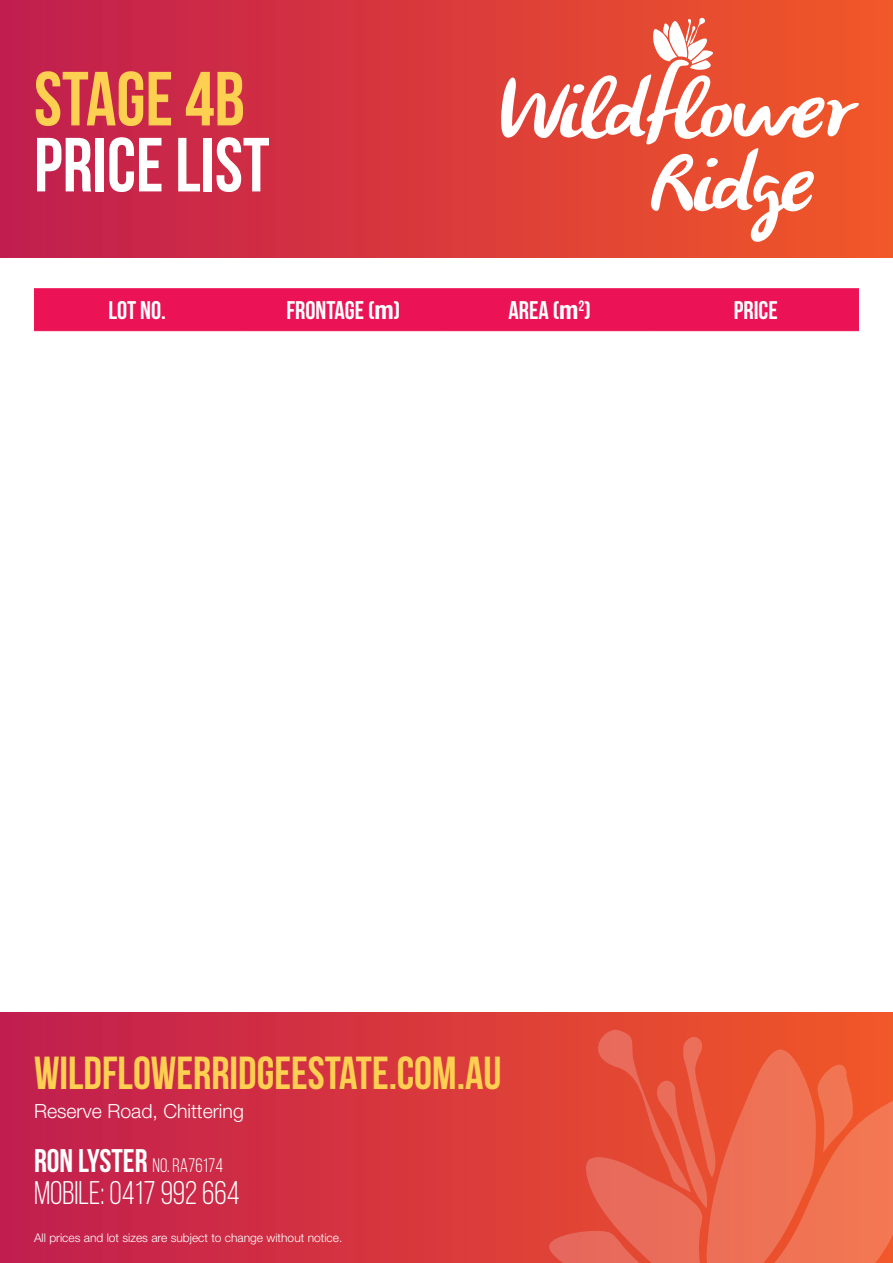
<style>
.page{position:relative;width:893px;height:1263px;background:#fff}
.page>*{position:absolute;margin:0;border:0;box-sizing:border-box;transform-origin:0 0}
.t1{font:700 76.5px "Bebas Neue";color:#fff}
.t2{font:700 76.5px "Bebas Neue";color:#fed052}
.t3{font:700 46.2px "Bebas Neue";color:#fed052}
.t4{font:32.7px "Bebas Neue";color:#fff}
.t5{font:700 25.5px "Bebas Neue";color:#fff}
.t6{font:300 19.5px "Helvetica Neue LT Pro";color:#fff}
.t7{font:19.5px "Bebas Neue";color:#fff}
.t8{font:300 12px "Helvetica Neue LT Pro";color:#fff}
.s1{font-family:"Helvetica Neue LT Pro";font-stretch:condensed}
.s2{font-weight:700;font-size:32.7px}
</style>
<div class="page">
<div style="left:0;top:0;width:893px;height:257px;background:linear-gradient(to right,#c11d4f,#f25827)"></div>
<svg style="left:501px;top:18px;width:358px;height:224px"></svg>
<div style="left:0;top:1013px;width:893px;height:250px;background:linear-gradient(to right,#c11d4f,#f25827)"></div>
<div style="left:34px;top:288px;width:825px;height:42px;background:#eb1355"></div>
<hr style="left:34px;top:330px;width:206px;height:1px;background:#eb1355">
<hr style="left:240px;top:330px;width:206px;height:1px;background:#eb1355">
<hr style="left:446px;top:330px;width:207px;height:1px;background:#eb1355">
<hr style="left:653px;top:330px;width:206px;height:1px;background:#eb1355">
<svg style="left:548px;top:1029px;width:345px;height:234px"></svg>
<h1 class="t2" style="left:34px;top:57px;width:212px">STAGE 4B</h1>
<h1 class="t1" style="left:34px;top:123px;width:237px">PRICE LIST</h1>
<h3 class="t5" style="left:109px;top:296px;width:59px">LOT NO.</h3>
<h3 class="t5" style="left:286px;top:296px;width:115px">FRONTAGE (<span class="s1">m</span>)</h3>
<h3 class="t5" style="left:508px;top:296px;width:84px">AREA (<span class="s1">m</span><sup>2</sup>)</h3>
<h3 class="t5" style="left:734px;top:296px;width:46px">PRICE</h3>
<h2 class="t3" style="left:34px;top:1047px;width:469px">WILDFLOWERRIDGEESTATE.COM.AU</h2>
<h3 class="t6" style="left:34px;top:1099px;width:211px">Reserve Road, Chittering</h3>
<h3 class="t7" style="left:34px;top:1155px;width:191px"><span class="s2">RON LYSTER</span> NO. RA76174</h3>
<h3 class="t4" style="left:34px;top:1175px;width:207px">MOBILE: 0417 992 664</h3>
<p class="t8" style="left:34px;top:1230px;width:310px">All prices and lot sizes are subject to change without notice.</p>
</div>
